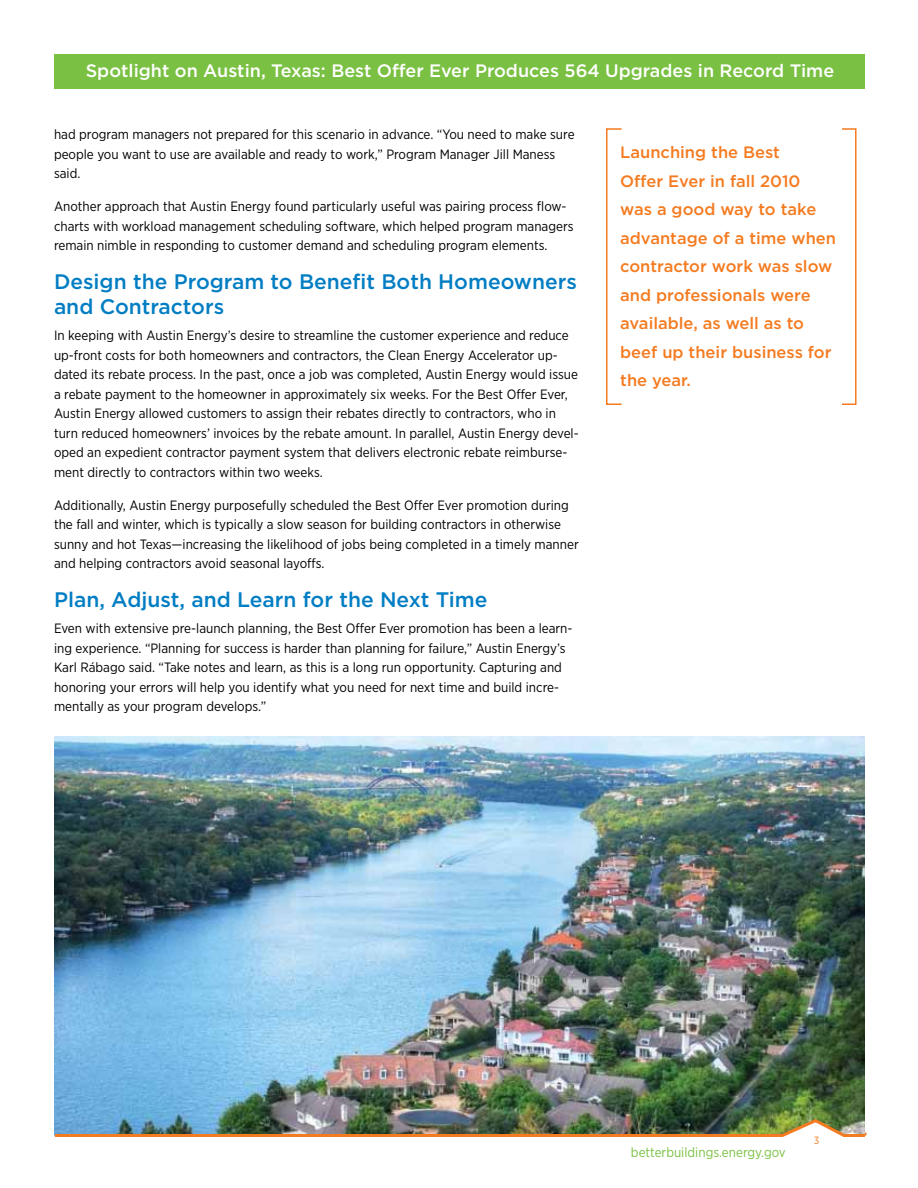
<style>
.page{position:relative;width:918px;height:1188px;background:#fff}
.page>*{position:absolute;margin:0;border:0;box-sizing:border-box;transform-origin:0 0}
.sub-header{font:500 21px/25.2px "Gotham";color:#007dc3}
.t1{font:500 18px "Gotham";color:#fff}
.Quote_-_smaller{font:500 16.5px/28.5px "Gotham";color:#f47b20}
.text{font:13.5px/19.5px "Gotham Narrow";color:#000}
.text-2{font:13.5px "Gotham Narrow";color:#7ac143}
.text-3{font:10.5px "Gotham Narrow";color:#f47b20}
</style>
<div class="page">
<div style="left:55px;top:54px;width:810px;height:35px;background:#7ac143"></div>
<img style="left:55px;top:736px;width:810px;height:380px">
<img style="left:54px;top:1116px;width:813px;height:21px">
<div style="left:606px;top:128px;width:16px;height:277px;border:2px solid #f47b20"></div>
<div style="left:841px;top:128px;width:16px;height:277px;border:2px solid #f47b20"></div>
<h2 class="t1" style="left:86px;top:59px;width:750px">Spotlight on Austin, Texas: Best Offer Ever Produces 564 Upgrades in Record Time</h2>
<p class="text" style="left:54px;top:124px;width:522px">had program managers not prepared for this scenario in advance. “You need to make sure people you want to use are available and ready to work,” Program Manager Jill Maness said.</p>
<p class="text" style="left:54px;top:196px;width:521px">Another approach that Austin Energy found particularly useful was pairing process flow&shy;charts with workload management scheduling software, which helped program managers remain nimble in responding to customer demand and scheduling program elements.</p>
<p class="sub-header" style="left:54px;top:268px;width:524px">Design the Program to Benefit Both Homeowners and Contractors</p>
<p class="text" style="left:54px;top:325px;width:526px">In keeping with Austin Energy’s desire to streamline the customer experience and reduce up-front costs for both homeowners and contractors, the Clean Energy Accelerator up&shy;dated its rebate process. In the past, once a job was completed, Austin Energy would issue a rebate payment to the homeowner in approximately six weeks. For the Best Offer Ever, Austin Energy allowed customers to assign their rebates directly to contractors, who in turn reduced homeowners’ invoices by the rebate amount. In parallel, Austin Energy devel&shy;oped an expedient contractor payment system that delivers electronic rebate reimburse&shy;ment directly to contractors within two weeks.</p>
<p class="text" style="left:54px;top:495px;width:526px">Additionally, Austin Energy purposefully scheduled the Best Offer Ever promotion during the fall and winter, which is typically a slow season for building contractors in otherwise sunny and hot Texas—increasing the likelihood of jobs being completed in a timely manner and helping contractors avoid seasonal layoffs.</p>
<p class="sub-header" style="left:54px;top:587px;width:435px">Plan, Adjust, and Learn for the Next Time</p>
<p class="text" style="left:54px;top:618px;width:520px">Even with extensive pre-launch planning, the Best Offer Ever promotion has been a learn&shy;ing experience. “Planning for success is harder than planning for failure,” Austin Energy’s Karl Rábago said. “Take notes and learn, as this is a long run opportunity. Capturing and honoring your errors will help you identify what you need for next time and build incre&shy;mentally as your program develops.”</p>
<p class="Quote_-_smaller" style="left:620px;top:138px;width:217px">Launching the Best<br>Offer Ever in fall 2010 was a good way to take advantage of a time when contractor work was slow and professionals were available, as well as to beef up their business for the year.</p>
<p class="text-2" style="left:631px;top:1144px;width:156px">betterbuildings.energy.gov</p>
<p class="text-3" style="left:814px;top:1134px;width:7px">3</p>
</div>
